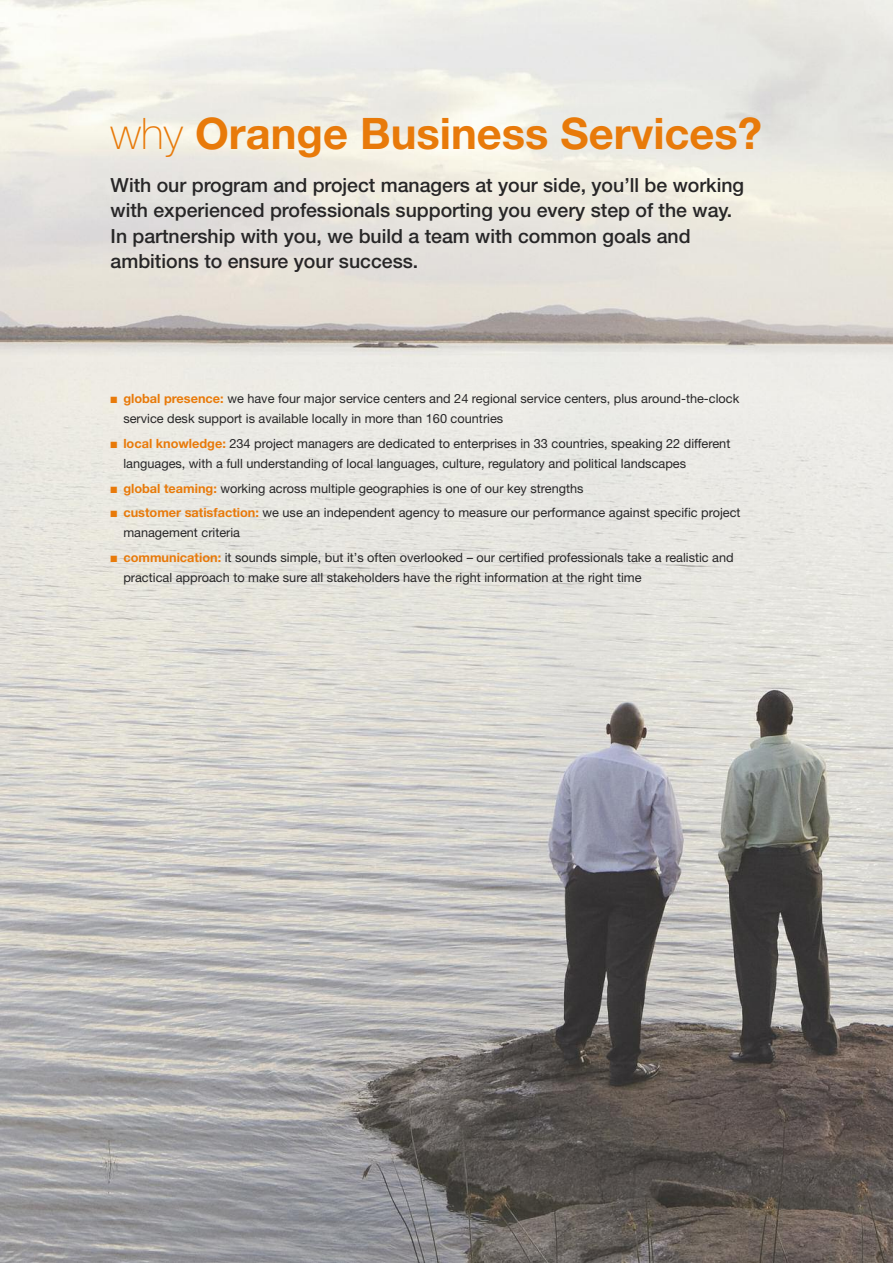
<style>
.page{position:relative;width:893px;height:1263px;background:#fff}
.page>*{position:absolute;margin:0;border:0;box-sizing:border-box;transform-origin:0 0}
.t1{font:700 43.5px "Helvetica Neue LT";color:#e87a0a}
.t2{font:500 19.5px/25.5px "Helvetica Neue LT";color:#272627}
.t3{font:12.75px/20.2px "Helvetica Neue LT";color:#272627}
.s1{font-weight:100}
.s2{color:#e87a0a}
.s3{font-weight:700;color:#e87a0a}
</style>
<div class="page">
<img style="left:0;top:0;width:893px;height:1263px">
<h1 class="t1" style="left:111px;top:118px;width:653px"><span class="s1">why</span> Orange Business Services?</h1>
<h2 class="t2" style="left:111px;top:174px;width:635px">With our program and project managers at your side, you’ll be working with experienced professionals supporting you every step of the way.<br>In partnership with you, we build a team with common goals and ambitions to ensure your success.</h2>
<p class="t3" style="left:123px;top:390px;width:617px;text-indent:-13px"><span class="s2">■</span> <span class="s3">global presence:</span> we have four major service centers and 24 regional service centers, plus around-the-clock service desk support is available locally in more than 160 countries</p>
<p class="t3" style="left:123px;top:434px;width:608px;text-indent:-13px"><span class="s2">■</span> <span class="s3">local knowledge:</span> 234 project managers are dedicated to enterprises in 33 countries, speaking 22 different languages, with a full understanding of local languages, culture, regulatory and political landscapes</p>
<p class="t3" style="left:111px;top:479px;width:474px"><span class="s2">■</span> <span class="s3">global teaming:</span> working across multiple geographies is one of our key strengths</p>
<p class="t3" style="left:123px;top:504px;width:619px;text-indent:-13px"><span class="s2">■</span> <span class="s3">customer satisfaction:</span> we use an independent agency to measure our performance against specific project management criteria</p>
<p class="t3" style="left:123px;top:548px;width:612px;text-indent:-13px"><span class="s2">■</span> <span class="s3">communication:</span> it sounds simple, but it’s often overlooked – our certified professionals take a realistic and practical approach to make sure all stakeholders have the right information at the right time</p>
</div>
